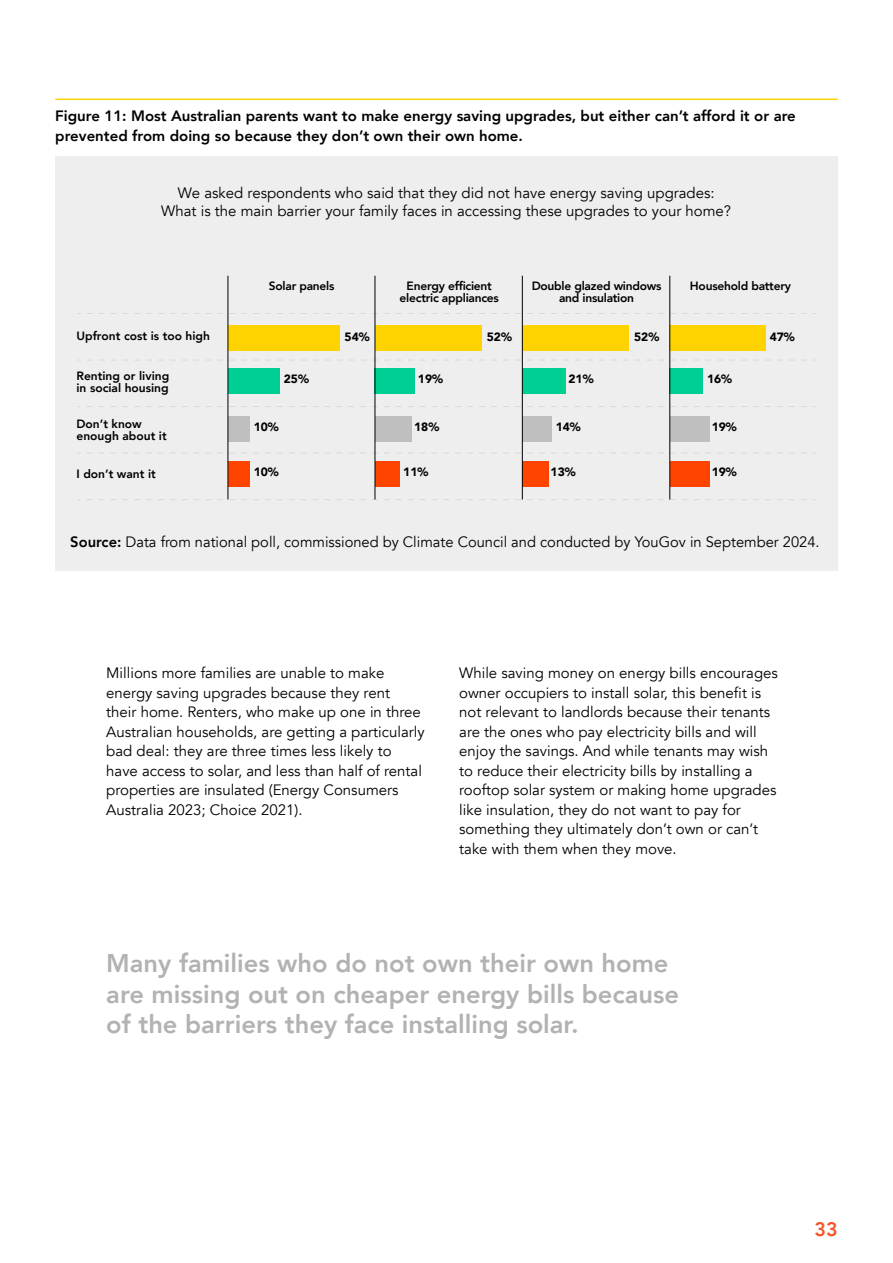
<style>
.page{position:relative;width:893px;height:1263px;background:#fff}
.page>*{position:absolute;margin:0;border:0;box-sizing:border-box;transform-origin:0 0}
.t1{font:800 25.5px/30.6px "Avenir";color:#b3b2b2}
.t2{font:800 19.5px "Avenir";color:#f55429}
.t3{font:15px/19.5px "Avenir";color:#000}
.t4{font:800 15px/19.5px "Avenir";color:#000}
.t5{font:800 12px/11.4px "Avenir";letter-spacing:-.02em;color:#000;text-align:center}
.t6{font:800 12px/11.4px "Avenir";color:#000}
.t7{font:900 12px "Avenir";color:#000}
.s1{font-weight:800}
</style>
<div class="page">
<div style="left:55px;top:157px;width:783px;height:414px;background:#eee"></div>
<div style="left:228px;top:326px;width:112px;height:25px;background:#ffd300"></div>
<svg style="left:87px;top:313px;width:729px;height:1px"></svg>
<svg style="left:87px;top:360px;width:728px;height:1px"></svg>
<svg style="left:86px;top:406px;width:730px;height:1px"></svg>
<svg style="left:87px;top:453px;width:728px;height:1px"></svg>
<svg style="left:86px;top:499px;width:730px;height:1px"></svg>
<div style="left:228px;top:368px;width:51px;height:25px;background:#00cf94"></div>
<div style="left:228px;top:416px;width:21px;height:25px;background:#bfbfbf"></div>
<div style="left:228px;top:461px;width:21px;height:25px;background:#ff4402"></div>
<div style="left:375px;top:326px;width:107px;height:25px;background:#ffd300"></div>
<div style="left:375px;top:368px;width:40px;height:25px;background:#00cf94"></div>
<div style="left:375px;top:416px;width:36px;height:25px;background:#bfbfbf"></div>
<div style="left:375px;top:461px;width:25px;height:25px;background:#ff4402"></div>
<hr style="left:228px;top:276px;width:1px;height:223px;background:#000">
<hr style="left:375px;top:276px;width:1px;height:223px;background:#000">
<div style="left:522px;top:326px;width:107px;height:25px;background:#ffd300"></div>
<div style="left:522px;top:368px;width:44px;height:25px;background:#00cf94"></div>
<div style="left:522px;top:416px;width:30px;height:25px;background:#bfbfbf"></div>
<div style="left:522px;top:461px;width:27px;height:25px;background:#ff4402"></div>
<hr style="left:522px;top:276px;width:1px;height:223px;background:#000">
<div style="left:670px;top:326px;width:96px;height:25px;background:#ffd300"></div>
<div style="left:670px;top:368px;width:33px;height:25px;background:#00cf94"></div>
<div style="left:670px;top:416px;width:39px;height:25px;background:#bfbfbf"></div>
<div style="left:670px;top:461px;width:39px;height:25px;background:#ff4402"></div>
<hr style="left:669px;top:276px;width:1px;height:223px;background:#000">
<hr style="left:55px;top:99px;width:783px;height:1px;background:#ffd400">
<p class="t4" style="left:55px;top:106px;width:742px">Figure 11: Most Australian parents want to make energy saving upgrades, but either can’t afford it or are prevented from doing so because they don’t own their own home.</p>
<p class="t3" style="left:161px;top:184px;width:571px;line-height:18px;text-align:center">We asked respondents who said that they did not have energy saving upgrades:<br>What is the main barrier your family faces in accessing these upgrades to your home?</p>
<p class="t6" style="left:77px;top:330px;width:135px">Upfront cost is too high</p>
<p class="t5" style="left:269px;top:280px;width:67px">Solar panels</p>
<p class="t5" style="left:407px;top:280px;width:87px">Energy efficient</p>
<p class="t5" style="left:690px;top:280px;width:103px">Household battery</p>
<p class="t5" style="left:400px;top:292px;width:101px">electric appliances</p>
<p class="t5" style="left:532px;top:280px;width:131px">Double glazed windows and insulation</p>
<p class="t7" style="left:345px;top:326px;width:27px">54%</p>
<p class="t7" style="left:487px;top:326px;width:27px">52%</p>
<p class="t7" style="left:634px;top:326px;width:27px">52%</p>
<p class="t7" style="left:770px;top:326px;width:27px">47%</p>
<p class="t6" style="left:77px;top:371px;width:94px">Renting or living in social housing</p>
<p class="t7" style="left:284px;top:369px;width:27px">25%</p>
<p class="t7" style="left:418px;top:369px;width:27px">19%</p>
<p class="t7" style="left:414px;top:417px;width:27px">18%</p>
<p class="t6" style="left:77px;top:418px;width:92px">Don’t know enough about it</p>
<p class="t7" style="left:254px;top:417px;width:27px">10%</p>
<p class="t6" style="left:77px;top:468px;width:81px">I don’t want it</p>
<p class="t7" style="left:254px;top:462px;width:27px">10%</p>
<p class="t7" style="left:403px;top:462px;width:27px">11%</p>
<p class="t7" style="left:568px;top:369px;width:27px">21%</p>
<p class="t7" style="left:556px;top:417px;width:27px">14%</p>
<p class="t7" style="left:551px;top:462px;width:27px">13%</p>
<p class="t7" style="left:707px;top:369px;width:27px">16%</p>
<p class="t7" style="left:712px;top:417px;width:27px">19%</p>
<p class="t7" style="left:712px;top:462px;width:27px">19%</p>
<p class="t3" style="left:70px;top:532px;width:751px"><span class="s1">Source:</span> Data from national poll, commissioned by Climate Council and conducted by YouGov in September 2024.</p>
<p class="t3" style="left:106px;top:663px;width:320px">Millions more families are unable to make energy saving upgrades because they rent<br>their home. Renters, who make up one in three Australian households, are getting a particularly bad deal: they are three times less likely to have access to solar, and less than half of rental properties are insulated (Energy Consumers Australia 2023; Choice 2021).</p>
<p class="t3" style="left:459px;top:663px;width:320px">While saving money on energy bills encourages owner occupiers to install solar, this benefit is not relevant to landlords because their tenants are the ones who pay electricity bills and will enjoy the savings. And while tenants may wish to reduce their electricity bills by installing a rooftop solar system or making home upgrades like insulation, they do not want to pay for something they ultimately don’t own or can’t take with them when they move.</p>
<h1 class="t1" style="left:106px;top:948px;width:574px">Many families who do not own their own home are missing out on cheaper energy bills because of the barriers they face installing solar.</h1>
<h2 class="t2" style="left:815px;top:1214px;width:25px">33</h2>
</div>
